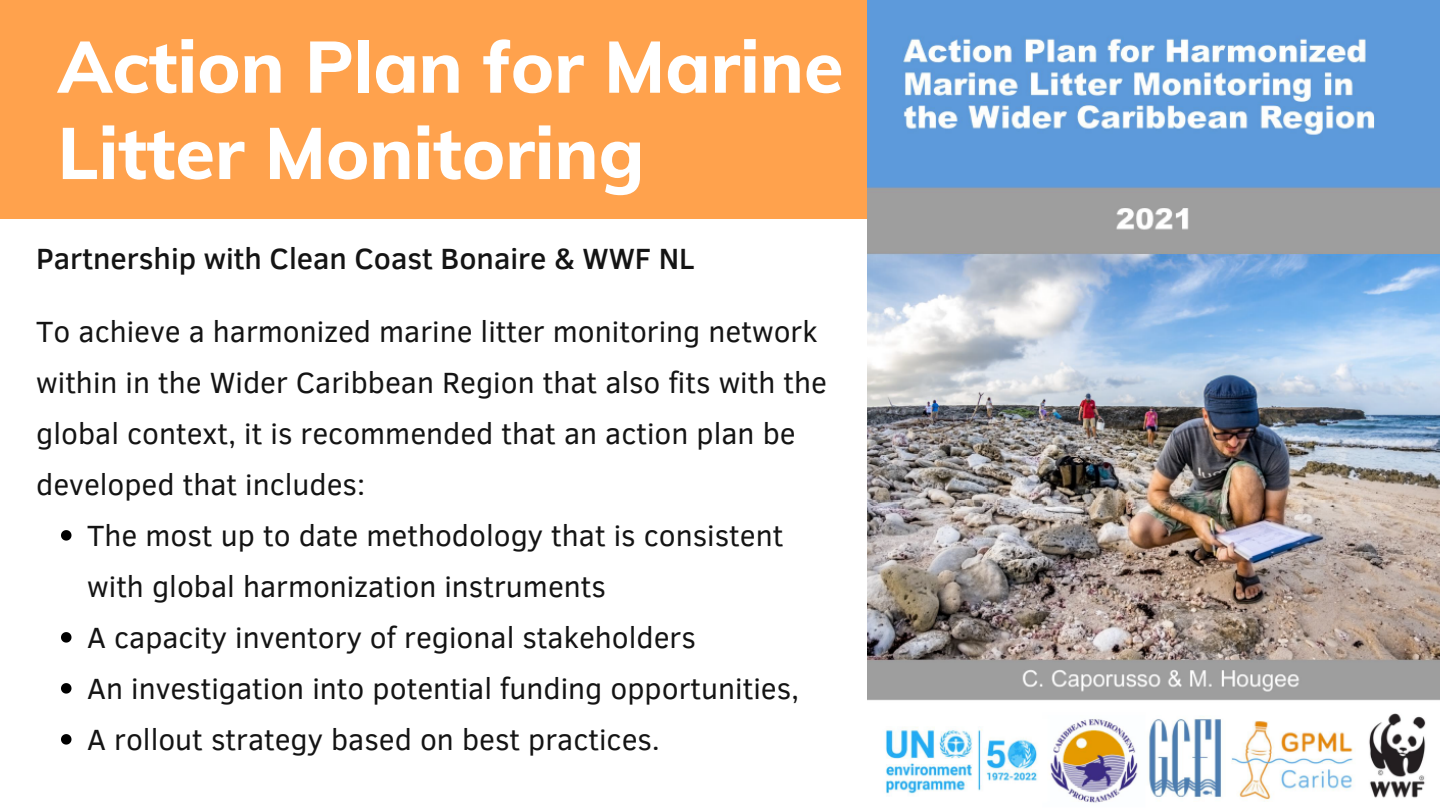
<style>
.page{position:relative;width:1440px;height:810px;background:#fff}
.page>*{position:absolute;margin:0;border:0;box-sizing:border-box;transform-origin:0 0}
.t1{font:800 72px/86.3px "Muli";color:#fff}
.t2{font:30px/51px "Clear Sans";color:#141414}
.t3{font:500 30px "Clear Sans";color:#141414}
</style>
<div class="page">
<div style="left:0;top:0;width:922px;height:219px;background:#ffa24d"></div>
<svg style="left:61px;top:530px;width:10px;height:11px"></svg>
<svg style="left:61px;top:632px;width:10px;height:11px"></svg>
<svg style="left:61px;top:683px;width:10px;height:11px"></svg>
<svg style="left:61px;top:734px;width:10px;height:11px"></svg>
<img style="left:867px;top:0;width:573px;height:803px">
<h1 class="t1" style="left:58px;top:22px;width:787px">Action Plan for Marine<br>Litter Monitoring</h1>
<p class="t3" style="left:36px;top:237px;width:660px">Partnership with Clean Coast Bonaire &amp; WWF NL</p>
<p class="t2" style="left:36px;top:304px;width:792px">To achieve a harmonized marine litter monitoring network within in the Wider Caribbean Region that also fits with the global context, it is recommended that an action plan be developed that includes:</p>
<p class="t2" style="left:87px;top:508px;width:714px">The most up to date methodology that is consistent with global harmonization instruments<br>A capacity inventory of regional stakeholders<br>An investigation into potential funding opportunities, A rollout strategy based on best practices.</p>
</div>
